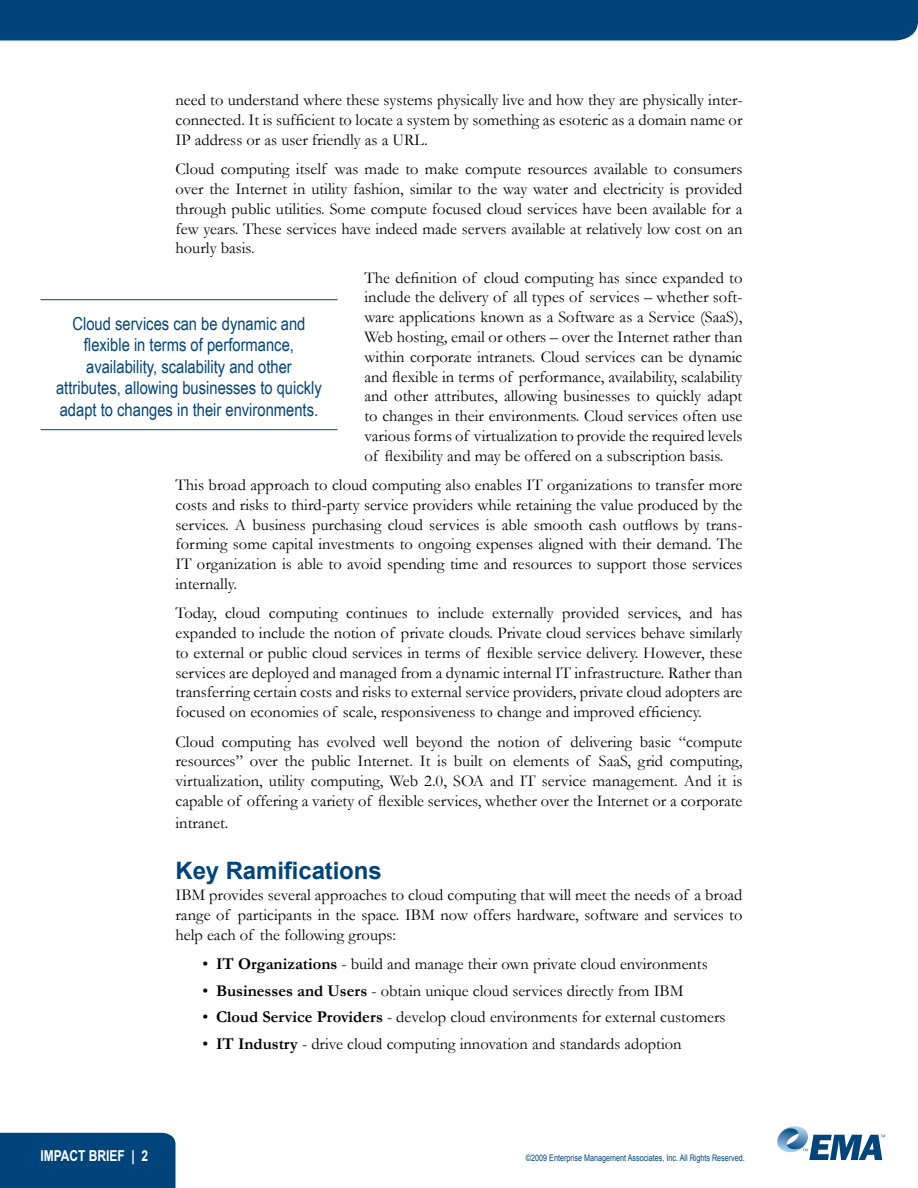
<style>
.page{position:relative;width:918px;height:1188px;background:#fff}
.page>*{position:absolute;margin:0;border:0;box-sizing:border-box;transform-origin:0 0}
.Heading_1{font:700 24px "Arial";letter-spacing:-.005em;color:#00447c}
.Pull_quote{font:18px/21.6px "Arial Narrow";color:#00447c;text-align:center}
.Bullet_1{font:16.5px/19.8px "Garamond";color:#000;text-align:justify}
.Page_footer{font:700 15px "Arial";color:#fff;scale:.8 1}
.Copyright_info{font:9px "Arial";color:#00447c;scale:.8 1}
.s1{font-weight:700}
</style>
<div class="page">
<div style="left:0;top:0;width:918px;height:40px;background:#00447c"></div>
<svg style="left:777px;top:1126px;width:108px;height:34px"></svg>
<hr style="left:40px;top:299px;width:298px;height:1px;background:#00447c">
<hr style="left:40px;top:429px;width:298px;height:1px;background:#00447c">
<div style="left:0;top:1133px;width:176px;height:55px;background:#00447c"></div>
<p class="Bullet_1" style="left:176px;top:90px;width:569px">need to understand where these systems physically live and how they are physically inter&shy;connected. It is sufficient to locate a system by something as esoteric as a domain name or IP address or as user friendly as a URL.</p>
<p class="Bullet_1" style="left:176px;top:159px;width:569px">Cloud computing itself was made to make compute resources available to consumers over the Internet in utility fashion, similar to the way water and electricity is provided through public utilities. Some compute focused cloud services have been available for a few years. These services have indeed made servers available at relatively low cost on an hourly basis.</p>
<p class="Bullet_1" style="left:364px;top:267px;width:380px">The definition of cloud computing has since expanded to include the delivery of all types of services – whether soft&shy;ware applications known as a Software as a Service (SaaS), Web hosting, email or others – over the Internet rather than within corporate intranets. Cloud services can be dynamic and flexible in terms of performance, availability, scalability and other attributes, allowing businesses to quickly adapt to changes in their environments. Cloud services often use various forms of virtualization to provide the required levels of flexibility and may be offered on a subscription basis.</p>
<p class="Bullet_1" style="left:176px;top:475px;width:569px">This broad approach to cloud computing also enables IT organizations to transfer more costs and risks to third-party service providers while retaining the value produced by the services. A business purchasing cloud services is able smooth cash outflows by trans&shy;forming some capital investments to ongoing expenses aligned with their demand. The IT organization is able to avoid spending time and resources to support those services internally.</p>
<p class="Bullet_1" style="left:176px;top:603px;width:569px">Today, cloud computing continues to include externally provided services, and has expanded to include the notion of private clouds. Private cloud services behave similarly to external or public cloud services in terms of flexible service delivery. However, these services are deployed and managed from a dynamic internal IT infrastructure. Rather than transferring certain costs and risks to external service providers, private cloud adopters are focused on economies of scale, responsiveness to change and improved efficiency.</p>
<p class="Bullet_1" style="left:176px;top:731px;width:569px">Cloud computing has evolved well beyond the notion of delivering basic “compute resources” over the public Internet. It is built on elements of SaaS, grid computing, virtualization, utility computing, Web 2.0, SOA and IT service management. And it is capable of offering a variety of flexible services, whether over the Internet or a corporate</p>
<p class="Bullet_1" style="left:176px;top:812px;width:54px">intranet.</p>
<p class="Heading_1" style="left:176px;top:855px;width:208px">Key Ramifications</p>
<p class="Bullet_1" style="left:176px;top:885px;width:568px">IBM provides several approaches to cloud computing that will meet the needs of a broad range of participants in the space. IBM now offers hardware, software and services to help each of the following groups:</p>
<p class="Bullet_1" style="left:216px;top:954px;width:493px"><span class="s1">IT Organizations</span> - build and manage their own private cloud environments</p>
<p class="Bullet_1" style="left:216px;top:980px;width:469px"><span class="s1">Businesses and Users</span> - obtain unique cloud services directly from IBM</p>
<p class="Bullet_1" style="left:216px;top:1007px;width:511px"><span class="s1">Cloud Service Providers</span> - develop cloud environments for external customers</p>
<p class="Bullet_1" style="left:216px;top:1033px;width:467px"><span class="s1">IT Industry</span> - drive cloud computing innovation and standards adoption</p>
<p class="Pull_quote" style="left:56px;top:312px;width:267px">Cloud services can be dynamic and flexible in terms of performance, availability, scalability and other attributes, allowing businesses to quickly adapt to changes in their environments.</p>
<p class="Bullet_1" style="left:202px;top:950px;width:7px;line-height:26.5px">• • • •</p>
<p class="Page_footer" style="left:40px;top:1146px;width:120px">IMPACT BRIEF |</p>
<p class="Copyright_info" style="left:526px;top:1152px;width:275px">©2009 Enterprise Management Associates, Inc. All Rights Reserved.</p>
</div>
